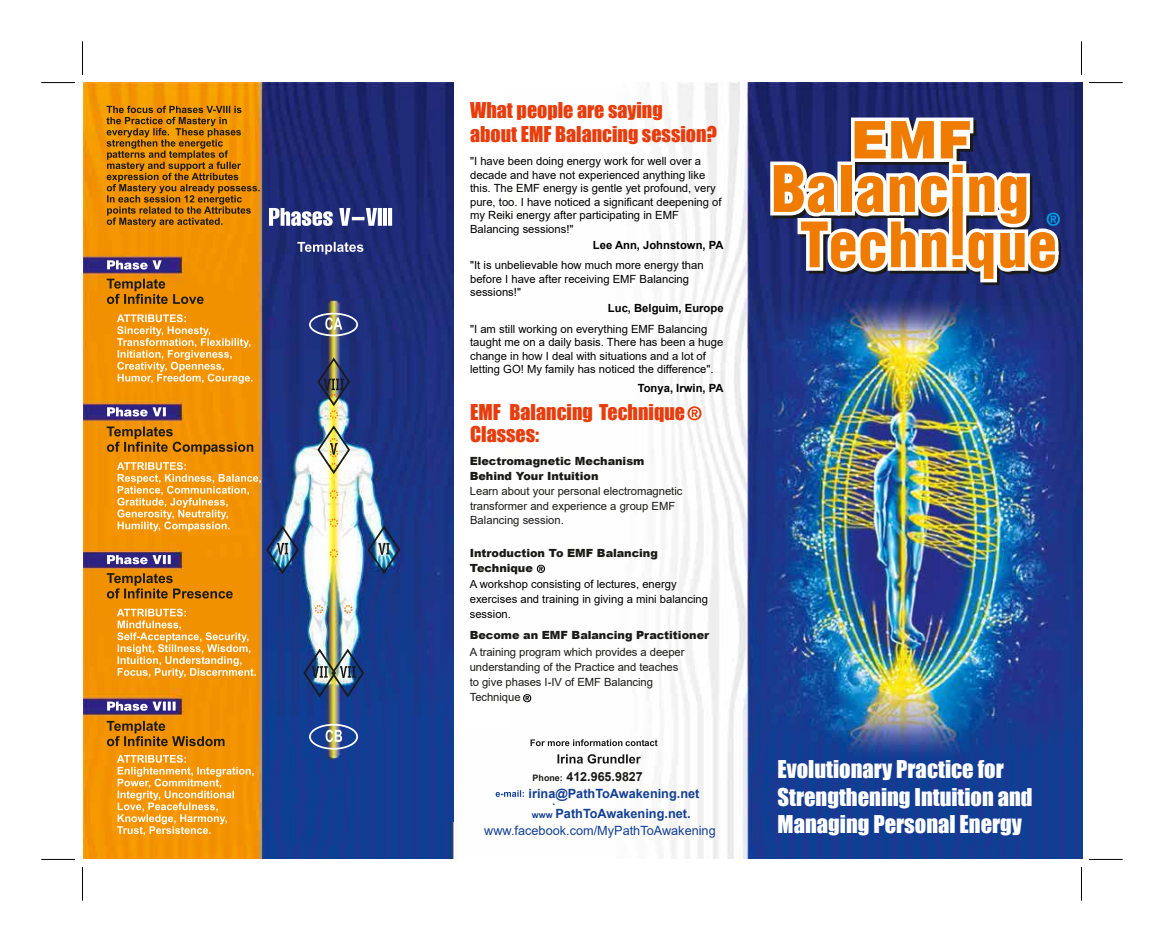
<style>
.page{position:relative;width:1164px;height:942px;background:#fff}
.page>*{position:absolute;margin:0;border:0;box-sizing:border-box;transform-origin:0 0}
.t1{font:22.5px/27px "Impact";color:#fff}
.t2{font:20px/21.6px "Impact";color:#e73d0d}
.t3{font:700 12.75px/19.9px "Arial";color:#134094}
.t4{font:12.75px "Arial";color:#134094}
.t5{font:700 12.5px "Arial";color:#1a1a18}
.t6{font:11.25px/13.5px "Arial";color:#000}
.t7{font:11.25px/15px "Arial";letter-spacing:-.005em;color:#1a1a18}
.t8{font:900 11.25px/15px "Arial";letter-spacing:-.005em;color:#1a1a18}
.t9{font:700 11.25px "Arial";color:#000}
.t10{font:700 10.12px "Arial";color:#134094}
.s1{font-size:8.88px}
</style>
<div class="page">
<img style="left:83px;top:82px;width:999px;height:776px">
<svg style="left:767px;top:117px;width:299px;height:172px"></svg>
<svg style="left:107px;top:260px;width:55px;height:9px"></svg>
<svg style="left:107px;top:278px;width:97px;height:26px;background:#bc7405"></svg>
<svg style="left:117px;top:314px;width:135px;height:69px;background:#f4a836"></svg>
<svg style="left:107px;top:426px;width:146px;height:28px;background:#c57905"></svg>
<svg style="left:107px;top:407px;width:59px;height:9px"></svg>
<svg style="left:117px;top:608px;width:139px;height:69px;background:#f4a836"></svg>
<svg style="left:107px;top:720px;width:117px;height:26px;background:#bf7606"></svg>
<svg style="left:117px;top:754px;width:137px;height:81px;background:#f5a834"></svg>
<svg style="left:107px;top:701px;width:69px;height:9px"></svg>
<svg style="left:107px;top:106px;width:153px;height:121px;background:#c47b06"></svg>
<svg style="left:530px;top:739px;width:127px;height:7px"></svg>
<svg style="left:557px;top:754px;width:84px;height:9px"></svg>
<svg style="left:495px;top:790px;width:29px;height:6px"></svg>
<div style="left:330px;top:410px;width:8px;height:9px;border:1px dashed #ef7c00;border-radius:50%"></div>
<div style="left:330px;top:549px;width:8px;height:8px;border:1px dashed #ef7c00;border-radius:50%"></div>
<div style="left:330px;top:518px;width:8px;height:9px;border:1px dashed #ef7c00;border-radius:50%"></div>
<div style="left:330px;top:490px;width:8px;height:8px;border:1px dashed #ef7c00;border-radius:50%"></div>
<div style="left:344px;top:605px;width:8px;height:8px;border:1px dashed #ef7c00;border-radius:50%"></div>
<div style="left:315px;top:605px;width:8px;height:8px;border:1px dashed #ef7c00;border-radius:50%"></div>
<img style="left:316px;top:424px;width:35px;height:51px">
<svg style="left:316px;top:356px;width:35px;height:52px;background:#4a556c"></svg>
<svg style="left:107px;top:462px;width:193px;height:136px;background:#c1893b"></svg>
<img style="left:367px;top:524px;width:34px;height:51px">
<img style="left:302px;top:647px;width:63px;height:51px">
<svg style="left:326px;top:729px;width:16px;height:12px"></svg>
<div style="left:309px;top:723px;width:49px;height:26px;border:2px solid #fff;border-radius:50%"></div>
<svg style="left:325px;top:317px;width:17px;height:13px"></svg>
<div style="left:309px;top:313px;width:49px;height:23px;border:2px solid #fff;border-radius:50%"></div>
<svg style="left:269px;top:317px;width:8px;height:12px"></svg>
<svg style="left:392px;top:317px;width:7px;height:12px"></svg>
<svg style="left:269px;top:208px;width:123px;height:18px"></svg>
<svg style="left:297px;top:242px;width:66px;height:12px"></svg>
<div style="left:453px;top:93px;width:55px;height:633px;background:#fff"></div>
<svg style="left:687px;top:406px;width:14px;height:14px"></svg>
<img style="left:428px;top:82px;width:25px;height:738px">
<svg style="left:523px;top:694px;width:8px;height:8px"></svg>
<svg style="left:537px;top:564px;width:8px;height:8px"></svg>
<hr style="left:41px;top:82px;width:34px;height:1px;background:#000">
<hr style="left:1089px;top:82px;width:33px;height:1px;background:#000">
<hr style="left:41px;top:859px;width:34px;height:1px;background:#000">
<hr style="left:1089px;top:859px;width:33px;height:1px;background:#000">
<hr style="left:82px;top:41px;width:1px;height:34px;background:#000">
<hr style="left:82px;top:866px;width:1px;height:34px;background:#000">
<hr style="left:1081px;top:41px;width:1px;height:34px;background:#000">
<hr style="left:1081px;top:866px;width:1px;height:34px;background:#000">
<h2 class="t2" style="left:470px;top:98px;width:248px;line-height:24px">What people are saying<br>about EMF Balancing session?</h2>
<p class="t6" style="left:470px;top:154px;width:253px">"I have been doing energy work for well over a decade and have not experienced anything like this. The EMF energy is gentle yet profound, very pure, too. I have noticed a significant deepening of my Reiki energy after participating in EMF Balancing sessions!"</p>
<p class="t9" style="left:593px;top:237px;width:132px">Lee Ann, Johnstown, PA</p>
<p class="t6" style="left:470px;top:258px;width:235px">"It is unbelievable how much more energy than before I have after receiving EMF Balancing sessions!"</p>
<p class="t9" style="left:608px;top:300px;width:117px">Luc, Belguim, Europe</p>
<p class="t6" style="left:470px;top:322px;width:255px">"I am still working on everything EMF Balancing taught me on a daily basis. There has been a huge change in how I deal with situations and a lot of letting GO! My family has noticed the difference".</p>
<p class="t9" style="left:638px;top:379px;width:87px">Tonya, Irwin, PA</p>
<h2 class="t2" style="left:470px;top:401px;width:216px">EMF Balancing Technique<br>Classes:</h2>
<p class="t8" style="left:470px;top:453px;width:176px">Electromagnetic Mechanism<br>Behind Your Intuition</p>
<p class="t7" style="left:470px;top:499px;width:207px;line-height:13.5px">transformer and experience a group EMF<br>Balancing session.</p>
<p class="t7" style="left:470px;top:483px;width:214px">Learn about your personal electromagnetic</p>
<p class="t8" style="left:470px;top:545px;width:190px">Introduction To EMF Balancing<br>Technique</p>
<p class="t6" style="left:470px;top:576px;width:240px;line-height:15px">A workshop consisting of lectures, energy exercises and training in giving a mini balancing session.</p>
<p class="t8" style="left:470px;top:626px;width:241px">Become an EMF Balancing Practitioner</p>
<p class="t7" style="left:470px;top:644px;width:216px">A training program which provides a deeper understanding of the Practice and teaches to give phases I-IV of EMF Balancing<br>Technique</p>
<p class="t5" style="left:533px;top:767px;width:112px"><span class="s1">Phone:</span> 412.965.9827</p>
<p class="t3" style="left:528px;top:783px;width:172px">irina@PathToAwakening.net <span class="s1">www</span> PathToAwakening.net.</p>
<p class="t4" style="left:484px;top:821px;width:233px">www.facebook.com/MyPathToAwakening</p>
<p class="t10" style="left:553px;top:794px;width:4px">.</p>
<h1 class="t1" style="left:777px;top:755px;width:257px">Evolutionary Practice for<br>Strengthening Intuition and<br>Managing Personal Energy</h1>
</div>
